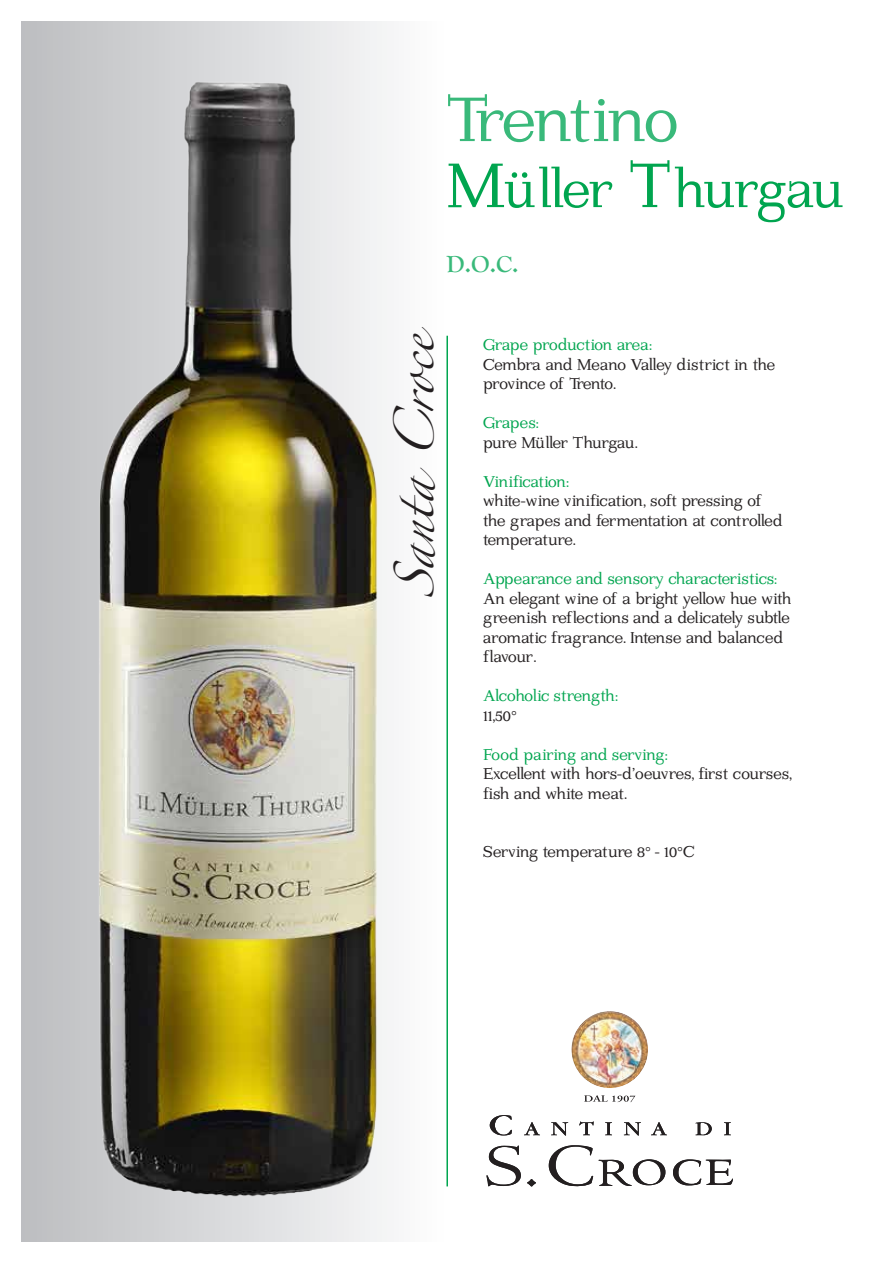
<style>
.page{position:relative;width:893px;height:1263px;background:#fff}
.page>*{position:absolute;margin:0;border:0;box-sizing:border-box;transform-origin:0 0}
.t1{font:72px "Imprimerie";letter-spacing:-.06em;color:#39b97a}
.t2{font:60px "Imprimerie";letter-spacing:-.055em;color:#00a54f}
.t3{font:36px "Zapfino";color:#231f20}
.t4{font:700 24px "Goudy Old Style T";color:#39b97a}
.t5{font:18px/19.5px "Imprimerie";letter-spacing:-.055em;color:#231f20}
.t6{font:18px "Imprimerie";letter-spacing:-.05em;color:#00a54f}
.s1{font-size:72px}
</style>
<div class="page">
<div style="left:21px;top:21px;width:425px;height:1221px;background:linear-gradient(to right,#bcbdc0,#fdfdfe)"></div>
<hr style="left:446px;top:336px;width:2px;height:850px;background:#00a54f">
<svg style="left:486px;top:1115px;width:247px;height:72px"></svg>
<img style="left:573px;top:1012px;width:74px;height:75px">
<div style="left:571px;top:1010px;width:78px;height:79px;border:1px solid #fff;border-radius:50%"></div>
<svg style="left:584px;top:1095px;width:51px;height:7px"></svg>
<img style="left:89px;top:77px;width:296px;height:1125px">
<h1 class="t1" style="left:446px;top:83px;width:235px">Trentino</h1>
<h2 class="t2" style="left:446px;top:158px;width:401px"><span class="s1">M</span>üller <span class="s1">T</span>hurgau</h2>
<h3 class="t4" style="left:446px;top:251px;width:74px">D.O.C.</h3>
<h3 class="t3" style="left:399px;top:599px;width:274px;rotate:-90deg">Santa Croce</h3>
<p class="t6" style="left:483px;top:336px;width:171px">Grape production area:</p>
<p class="t5" style="left:483px;top:356px;width:294px">Cembra and Meano Valley district in the province of Trento.</p>
<p class="t6" style="left:483px;top:414px;width:57px">Grapes:</p>
<p class="t5" style="left:483px;top:434px;width:156px">pure Müller Thurgau.</p>
<p class="t6" style="left:483px;top:472px;width:88px">Vinification:</p>
<p class="t5" style="left:483px;top:492px;width:302px">white-wine vinification, soft pressing of the grapes and fermentation at controlled temperature.</p>
<p class="t6" style="left:483px;top:570px;width:295px">Appearance and sensory characteristics:</p>
<p class="t5" style="left:483px;top:590px;width:310px">An elegant wine of a bright yellow hue with greenish reflections and a delicately subtle aromatic fragrance. Intense and balanced flavour.</p>
<p class="t6" style="left:483px;top:687px;width:136px">Alcoholic strength:</p>
<p class="t5" style="left:483px;top:707px;width:35px">11,50°</p>
<p class="t6" style="left:483px;top:745px;width:186px">Food pairing and serving:</p>
<p class="t5" style="left:483px;top:765px;width:311px">Excellent with hors-d’oeuvres, first courses, fish and white meat.</p>
<p class="t5" style="left:483px;top:843px;width:213px">Serving temperature 8° - 10°C</p>
</div>
